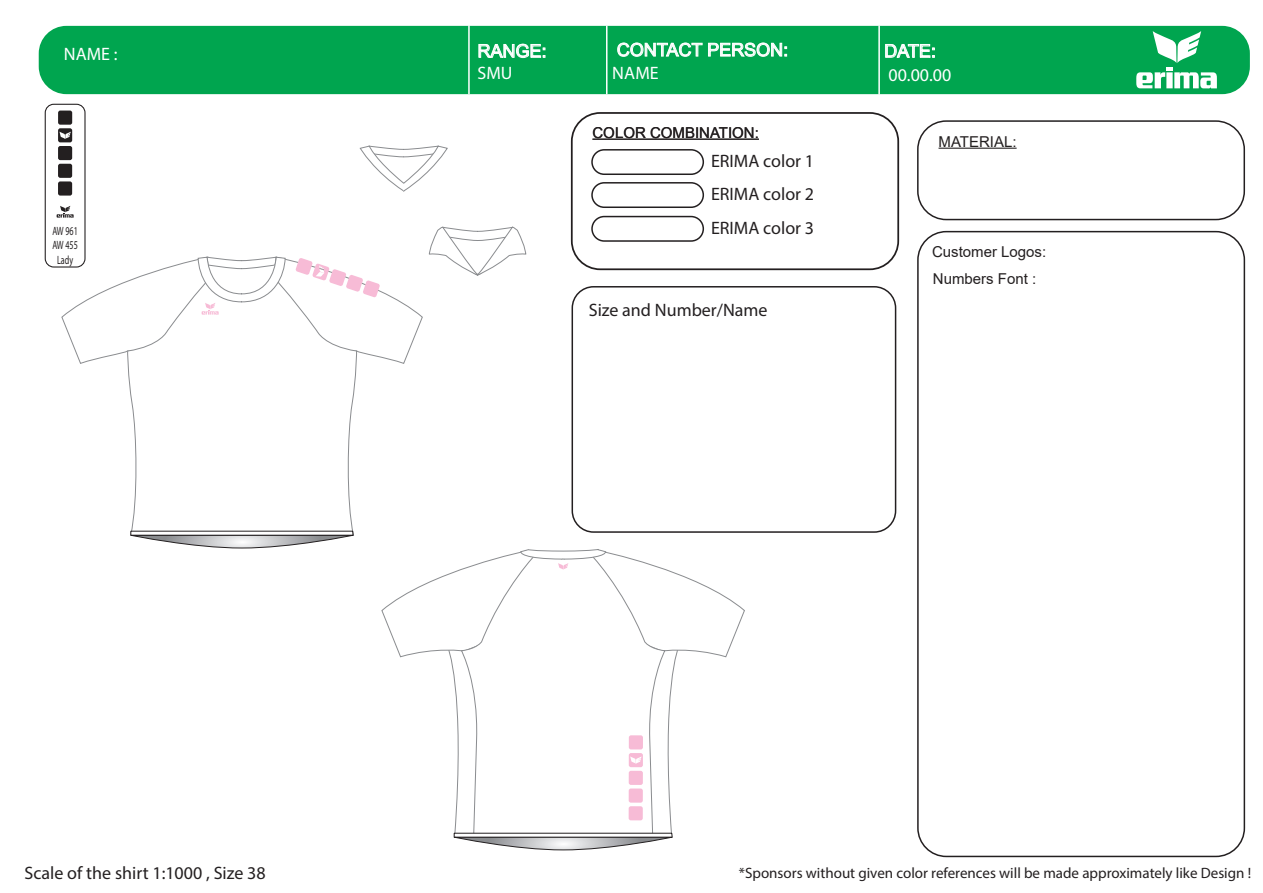
<style>
.page{position:relative;width:1263px;height:893px;background:#fff}
.page>*{position:absolute;margin:0;border:0;box-sizing:border-box;transform-origin:0 0}
.t1{font:18px/33.8px "Myriad";color:#231f20}
.t2{font:italic 18px "Myriad";color:#231f20}
.t3{font:18px "Arial";color:#fff}
.t4{font:18px "Myriad";color:#fff}
.t5{font:18px "Myriad Pro";color:#231f20}
.t6{font:italic 700 15px "Myriad";color:#231f20}
.t7{font:15px/26.4px "Arial";color:#231f20}
.t8{font:italic 600 12px/14.4px "Myriad Pro";color:#231f20;text-align:center;scale:.67 1}
</style>
<div class="page">
<div style="left:39px;top:26px;width:1211px;height:68px;background:#00a54f;border-radius:28px"></div>
<svg style="left:478px;top:43px;width:67px;height:15px"></svg>
<svg style="left:617px;top:42px;width:170px;height:15px"></svg>
<svg style="left:885px;top:44px;width:50px;height:14px"></svg>
<hr style="left:468px;top:25px;width:2px;height:69px;background:#fff">
<hr style="left:606px;top:26px;width:1px;height:68px;background:#fff">
<hr style="left:878px;top:26px;width:2px;height:69px;background:#fff">
<svg style="left:1136px;top:31px;width:81px;height:58px"></svg>
<div style="left:571px;top:112px;width:328px;height:158px;border:2px solid #231f20;border-radius:28px"></div>
<hr style="left:592px;top:139px;width:167px;height:1px;background:#231f20">
<div style="left:591px;top:149px;width:113px;height:26px;border:2px solid #231f20;border-radius:12px"></div>
<div style="left:591px;top:182px;width:113px;height:26px;border:2px solid #231f20;border-radius:12px"></div>
<div style="left:591px;top:216px;width:113px;height:26px;border:2px solid #231f20;border-radius:12px"></div>
<div style="left:917px;top:120px;width:328px;height:100px;border:2px solid #231f20;border-radius:28px"></div>
<hr style="left:938px;top:148px;width:78px;height:1px;background:#231f20">
<div style="left:917px;top:231px;width:328px;height:626px;border:2px solid #231f20;border-radius:28px"></div>
<div style="left:571px;top:286px;width:325px;height:247px;border:2px solid #231f20;border-radius:21px"></div>
<svg style="left:429px;top:227px;width:97px;height:49px"></svg>
<svg style="left:381px;top:549px;width:364px;height:302px"></svg>
<svg style="left:127px;top:364px;width:230px;height:172px"></svg>
<svg style="left:359px;top:145px;width:89px;height:47px"></svg>
<svg style="left:131px;top:535px;width:222px;height:14px"></svg>
<div style="left:58px;top:111px;width:14px;height:14px;background:#231f20;border-radius:2px"></div>
<div style="left:58px;top:146px;width:14px;height:14px;background:#231f20;border-radius:2px"></div>
<div style="left:58px;top:164px;width:14px;height:14px;background:#231f20;border-radius:2px"></div>
<div style="left:58px;top:181px;width:14px;height:15px;background:#231f20;border-radius:2px"></div>
<svg style="left:58px;top:128px;width:14px;height:14px"></svg>
<svg style="left:57px;top:206px;width:17px;height:12px"></svg>
<div style="left:45px;top:104px;width:41px;height:164px;border:1px solid #231f20;border-radius:9px"></div>
<svg style="left:61px;top:256px;width:362px;height:108px"></svg>
<p class="t4" style="left:64px;top:43px;width:55px">NAME :</p>
<p class="t8" style="left:52px;top:223px;width:39px">AW 961<br>AW 455<br>Lady</p>
<p class="t3" style="left:478px;top:39px;width:71px">RANGE:</p>
<p class="t3" style="left:617px;top:37px;width:173px">CONTACT PERSON:</p>
<p class="t3" style="left:884px;top:39px;width:53px">DATE:</p>
<p class="t4" style="left:478px;top:62px;width:36px">SMU</p>
<p class="t4" style="left:612px;top:62px;width:48px">NAME</p>
<p class="t4" style="left:888px;top:64px;width:64px">00.00.00</p>
<p class="t7" style="left:592px;top:119px;width:168px">COLOR COMBINATION:</p>
<p class="t1" style="left:711px;top:144px;width:105px">ERIMA color 1</p>
<p class="t1" style="left:711px;top:177px;width:105px">ERIMA color 2<br>ERIMA color 3</p>
<p class="t5" style="left:589px;top:299px;width:180px">Size and Number/Name</p>
<p class="t7" style="left:938px;top:128px;width:80px">MATERIAL:</p>
<p class="t7" style="left:932px;top:239px;width:116px">Customer Logos:<br>Numbers Font :</p>
<p class="t2" style="left:24px;top:862px;width:243px">Scale of the shirt 1:1000 , Size 38</p>
<p class="t6" style="left:739px;top:864px;width:514px">*Sponsors without given color references will be made approximately like Design !</p>
</div>
